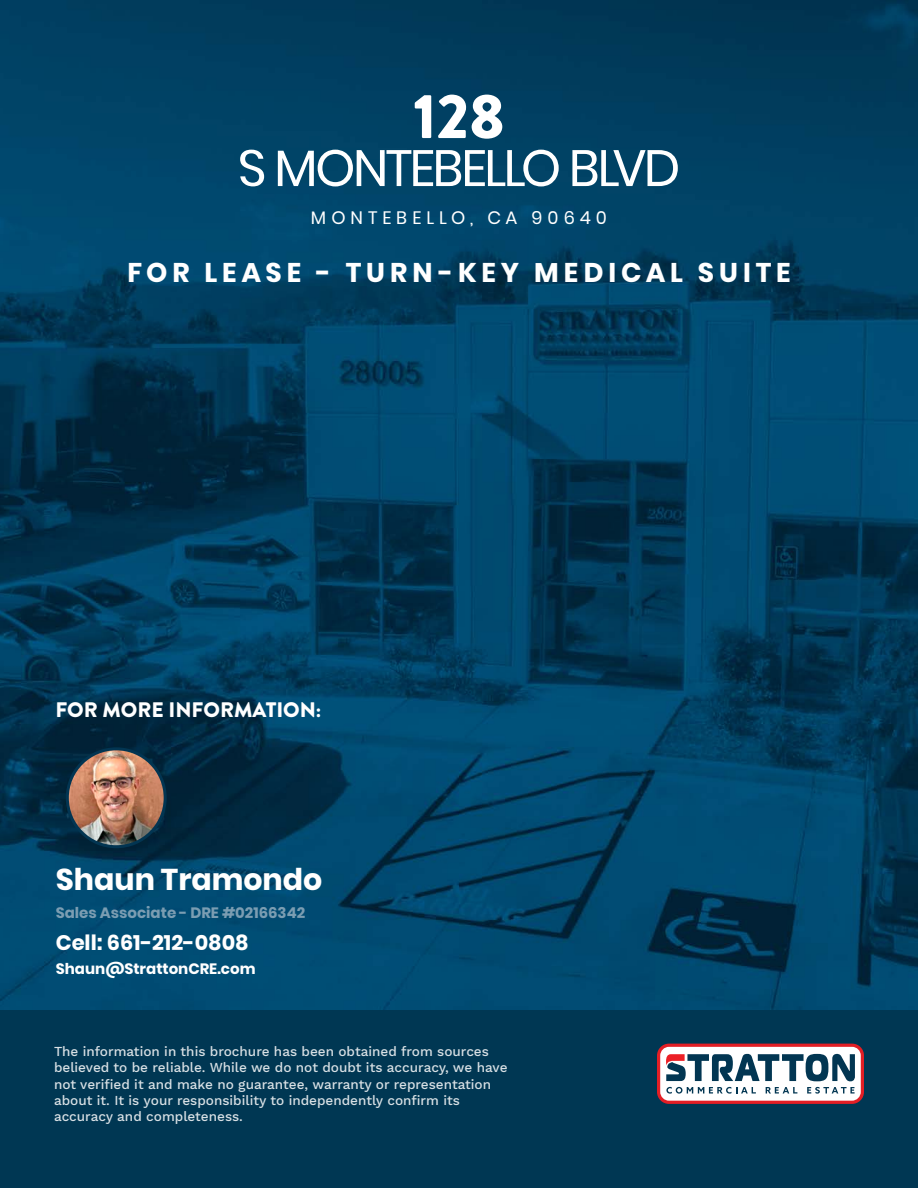
<style>
.page{position:relative;width:918px;height:1188px;background:#003753}
.page>*{position:absolute;margin:0;border:0;box-sizing:border-box;transform-origin:0 0}
.t1{font:900 63px "Brandon Grotesque";color:#fff}
.t2{font:51px "Poppins";letter-spacing:-.055em;color:#fff}
.t3{font:700 30px "Poppins";color:#fff}
.t4{font:700 27px "Poppins";letter-spacing:.185em;color:#fff}
.t5{font:900 21px "Brandon Grotesque";color:#fff}
.t6{font:700 21px "Poppins";color:#fff}
.t7{font:18px "Poppins";letter-spacing:.275em;color:#fff}
.t8{font:700 15px "Poppins";color:#7b9db2}
.t9{font:700 15px "Poppins";color:#fff}
.t10{font:500 13.5px/16.2px "Work Sans";color:#fff}
</style>
<div class="page">
<img style="left:0;top:0;width:918px;height:1009px">
<svg style="left:657px;top:1044px;width:207px;height:60px"></svg>
<img style="left:67px;top:749px;width:98px;height:98px;border-radius:49px">
<div style="left:66px;top:747px;width:101px;height:101px;border:3px solid #023552;border-radius:50%"></div>
<p class="t1" style="left:413px;top:72px;width:93px">128</p>
<p class="t2" style="left:238px;top:139px;width:444px">S MONTEBELLO BLVD</p>
<p class="t7" style="left:311px;top:207px;width:298px">MONTEBELLO, CA 90640</p>
<p class="t4" style="left:127px;top:257px;width:665px">FOR LEASE - TURN-KEY MEDICAL SUITE</p>
<p class="t5" style="left:55px;top:695px;width:268px">FOR MORE INFORMATION:</p>
<p class="t3" style="left:56px;top:862px;width:268px">Shaun Tramondo</p>
<p class="t8" style="left:56px;top:904px;width:251px">Sales Associate - DRE #02166342</p>
<p class="t6" style="left:56px;top:930px;width:195px">Cell: 661-212-0808</p>
<p class="t9" style="left:56px;top:960px;width:201px">Shaun@StrattonCRE.com</p>
<p class="t10" style="left:54px;top:1044px;width:455px">The information in this brochure has been obtained from sources believed to be reliable. While we do not doubt its accuracy, we have not verified it and make no guarantee, warranty or representation about it. It is your responsibility to independently confirm its accuracy and completeness.</p>
</div>
